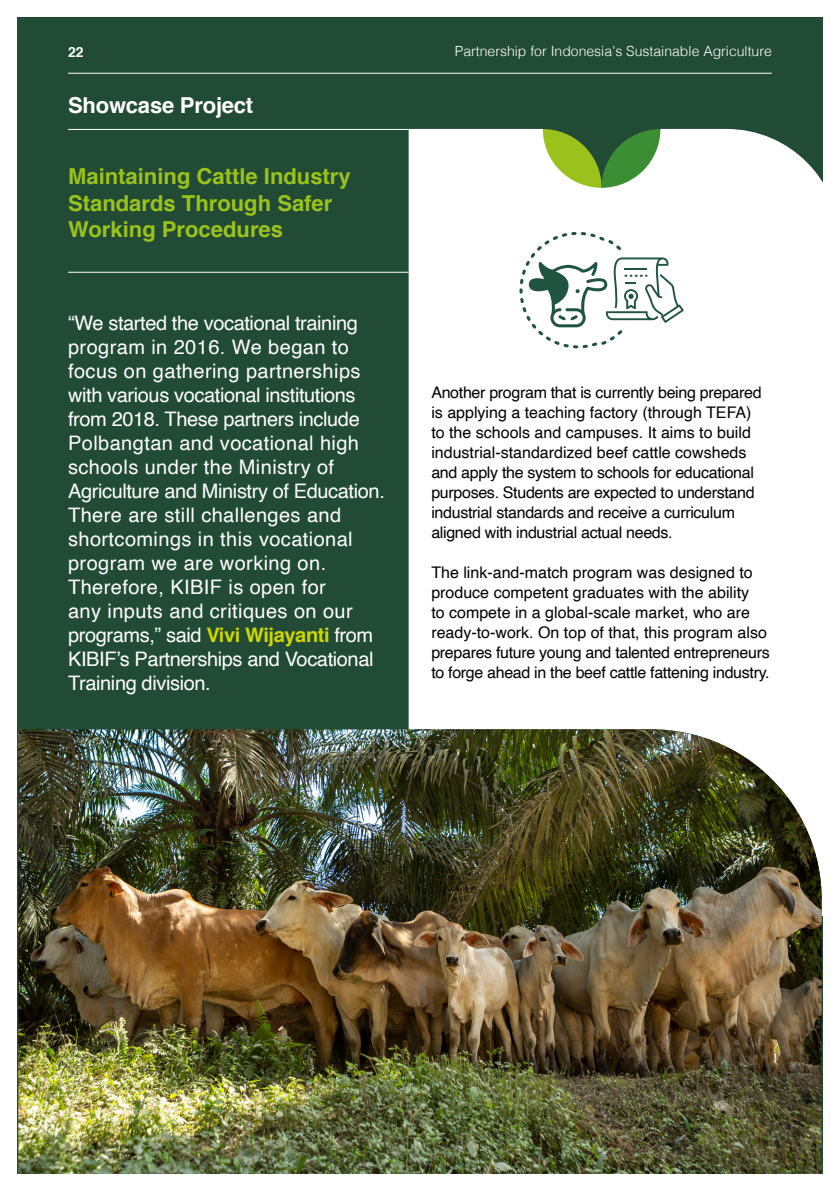
<style>
.page{position:relative;width:840px;height:1191px;background:#fff}
.page>*{position:absolute;margin:0;border:0;box-sizing:border-box;transform-origin:0 0}
.t1{font:700 22px/26.4px "Helvetica";color:#9bc21c}
.t2{font:700 22px "Helvetica";letter-spacing:-.01em;color:#fff}
.t3{font:20px/24px "Helvetica";letter-spacing:.02em;color:#fff}
.t4{font:16px/20px "Helvetica";letter-spacing:-.02em;color:#000}
.t5{font:16px/20px "Helvetica";color:#000}
.t6{font:300 14px "Helvetica";color:#fff}
.t7{font:700 14px "Helvetica";color:#fff}
.s1{font-weight:700;color:#cfd600}
</style>
<div class="page">
<div style="left:17px;top:17px;width:805px;height:1157px;background:#214b35"></div>
<div style="left:408px;top:129px;width:415px;height:787px;background:#fff"></div>
<img style="left:18px;top:729px;width:803px;height:445px">
<svg style="left:542px;top:128px;width:118px;height:60px"></svg>
<hr style="left:68px;top:129px;width:340px;height:1px;background:#fff">
<hr style="left:68px;top:272px;width:340px;height:1px;background:#fff">
<svg style="left:519px;top:232px;width:164px;height:116px;background:#dce4e1"></svg>
<hr style="left:68px;top:73px;width:703px;height:1px;background:#fff">
<p class="t7" style="left:68px;top:40px;width:17px">22</p>
<p class="t6" style="left:454px;top:39px;width:318px">Partnership for Indonesia’s Sustainable Agriculture</p>
<p class="t2" style="left:68px;top:88px;width:186px">Showcase Project</p>
<p class="t1" style="left:68px;top:164px;width:284px">Maintaining Cattle Industry<br>Standards Through Safer<br>Working Procedures</p>
<p class="t3" style="left:68px;top:311px;width:318px">“We started the vocational training program in 2016. We began to focus on gathering partnerships with various vocational institutions from 2018. These partners include<br>Polbangtan and vocational high schools under the Ministry of<br>Agriculture and Ministry of Education.<br>There are still challenges and shortcomings in this vocational program we are working on.<br>Therefore, KIBIF is open for<br>any inputs and critiques on our programs,” said <span class="s1">Vivi Wijayanti</span> from<br>KIBIF’s Partnerships and Vocational<br>Training division.</p>
<p class="t4" style="left:431px;top:382px;width:331px">Another program that is currently being prepared is applying a teaching factory (through TEFA) to the schools and campuses. It aims to build industrial-standardized beef cattle cowsheds and apply the system to schools for educational purposes. Students are expected to understand industrial standards and receive a curriculum aligned with industrial actual needs.</p>
<p class="t5" style="left:431px;top:562px;width:340px">The link-and-match program was designed to produce competent graduates with the ability<br>to compete in a global-scale market, who are ready-to-work. On top of that, this program also prepares future young and talented entrepreneurs to forge ahead in the beef cattle fattening industry.</p>
</div>
